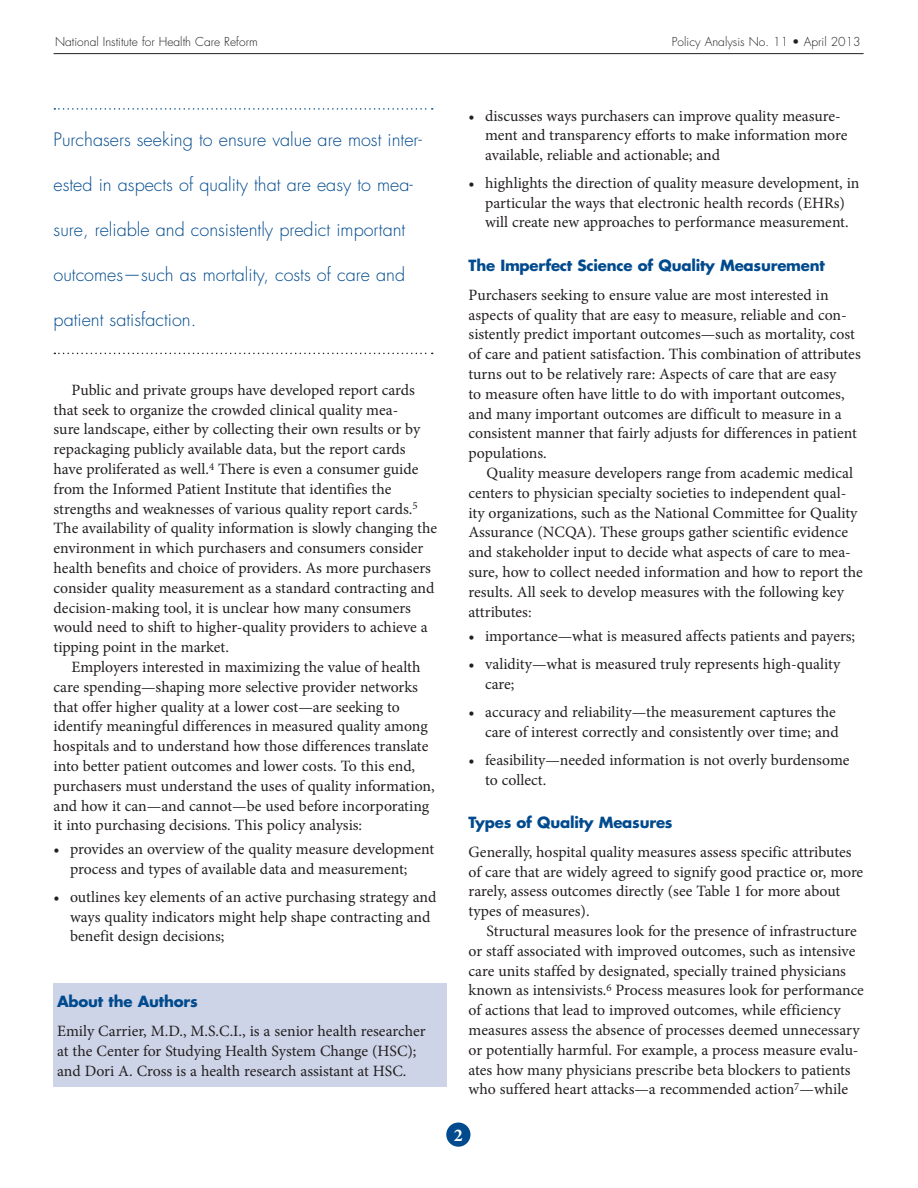
<style>
.page{position:relative;width:918px;height:1188px;background:#fff}
.page>*{position:absolute;margin:0;border:0;box-sizing:border-box;transform-origin:0 0}
.Callout{font:300 18px "Futura Std";color:#004a8d}
.t1{font:700 18px "Minion Pro";color:#fff}
.Body{font:15.75px/19.8px "Minion Pro";color:#231f20}
.Body_No_Indent{font:15.75px/19.8px "Minion Pro";letter-spacing:-.005em;color:#231f20}
.Body_Head{font:700 15px "Futura Std";letter-spacing:-.015em;color:#004a8d}
.t2{font:300 12px "Futura Std";color:#231f20}
</style>
<div class="page">
<div style="left:446px;top:1123px;width:24px;height:24px;background:#004a8d;border-radius:50%"></div>
<hr style="left:54px;top:53px;width:810px;height:1px;background:#231f20">
<svg style="left:54px;top:108px;width:379px;height:2px"></svg>
<svg style="left:54px;top:353px;width:379px;height:1px"></svg>
<div style="left:53px;top:983px;width:393px;height:104px;background:#cdd4e7"></div>
<p class="t2" style="left:55px;top:34px;width:204px">National Institute for Health Care Reform</p>
<p class="t2" style="left:672px;top:34px;width:190px">Policy Analysis No. 11 • April 2013</p>
<p class="Callout" style="left:54px;top:128px;width:370px">Purchasers seeking to ensure value are most inter-</p>
<p class="Callout" style="left:54px;top:173px;width:361px">ested in aspects of quality that are easy to mea-</p>
<p class="Callout" style="left:54px;top:218px;width:353px">sure, reliable and consistently predict important</p>
<p class="Callout" style="left:54px;top:263px;width:353px">outcomes—such as mortality, costs of care and</p>
<p class="Callout" style="left:54px;top:308px;width:144px">patient satisfaction.</p>
<p class="Body" style="left:54px;top:380px;width:385px;text-indent:18px">Public and private groups have developed report cards that seek to organize the crowded clinical quality mea-<br>sure landscape, either by collecting their own results or by repackaging publicly available data, but the report cards have proliferated as well.<sup>4</sup> There is even a consumer guide from the Informed Patient Institute that identifies the strengths and weaknesses of various quality report cards.<sup>5<br></sup>The availability of quality information is slowly changing the environment in which purchasers and consumers consider health benefits and choice of providers. As more purchasers consider quality measurement as a standard contracting and decision-making tool, it is unclear how many consumers would need to shift to higher-quality providers to achieve a tipping point in the market.</p>
<p class="Body" style="left:54px;top:657px;width:383px;text-indent:18px">Employers interested in maximizing the value of health care spending—shaping more selective provider networks that offer higher quality at a lower cost—are seeking to identify meaningful differences in measured quality among hospitals and to understand how those differences translate into better patient outcomes and lower costs. To this end, purchasers must understand the uses of quality information, and how it can—and cannot—be used before incorporating it into purchasing decisions. This policy analysis:</p>
<p class="Body" style="left:70px;top:840px;width:366px;text-indent:-16px">• provides an overview of the quality measure development process and types of available data and measurement;</p>
<p class="Body" style="left:70px;top:888px;width:368px;text-indent:-16px">• outlines key elements of an active purchasing strategy and ways quality indicators might help shape contracting and benefit design decisions;</p>
<p class="Body_Head" style="left:57px;top:992px;width:142px">About the Authors</p>
<p class="Body_No_Indent" style="left:57px;top:1021px;width:370px">Emily Carrier, M.D., M.S.C.I., is a senior health researcher at the Center for Studying Health System Change (HSC); and Dori A. Cross is a health research assistant at HSC.</p>
<p class="Body" style="left:485px;top:106px;width:364px;text-indent:-16px">• discusses ways purchasers can improve quality measure&shy;ment and transparency efforts to make information more available, reliable and actionable; and</p>
<p class="Body" style="left:469px;top:174px;width:392px;text-align:center">• highlights the direction of quality measure development, in particular the ways that electronic health records (EHRs)<br>will create new approaches to performance measurement.</p>
<p class="Body_Head" style="left:469px;top:255px;width:358px">The Imperfect Science of Quality Measurement</p>
<p class="Body_No_Indent" style="left:469px;top:285px;width:394px">Purchasers seeking to ensure value are most interested in aspects of quality that are easy to measure, reliable and con&shy;sistently predict important outcomes—such as mortality, cost of care and patient satisfaction. This combination of attributes turns out to be relatively rare: Aspects of care that are easy<br>to measure often have little to do with important outcomes, and many important outcomes are difficult to measure in a consistent manner that fairly adjusts for differences in patient populations.</p>
<p class="Body" style="left:469px;top:463px;width:396px;text-indent:18px">Quality measure developers range from academic medical centers to physician specialty societies to independent qual&shy;ity organizations, such as the National Committee for Quality Assurance (NCQA). These groups gather scientific evidence and stakeholder input to decide what aspects of care to mea&shy;sure, how to collect needed information and how to report the results. All seek to develop measures with the following key attributes:</p>
<p class="Body" style="left:469px;top:626px;width:388px">• importance—what is measured affects patients and payers;</p>
<p class="Body" style="left:485px;top:654px;width:357px;text-indent:-16px">• validity—what is measured truly represents high-quality care;</p>
<p class="Body" style="left:469px;top:702px;width:372px;text-align:right">• accuracy and reliability—the measurement captures the care of interest correctly and consistently over time; and</p>
<p class="Body" style="left:485px;top:750px;width:366px;text-indent:-16px">• feasibility—needed information is not overly burdensome to collect.</p>
<p class="Body_Head" style="left:469px;top:812px;width:206px">Types of Quality Measures</p>
<p class="Body_No_Indent" style="left:469px;top:842px;width:396px">Generally, hospital quality measures assess specific attributes of care that are widely agreed to signify good practice or, more rarely, assess outcomes directly (see Table 1 for more about types of measures).</p>
<p class="Body" style="left:469px;top:921px;width:397px;text-indent:18px">Structural measures look for the presence of infrastructure or staff associated with improved outcomes, such as intensive care units staffed by designated, specially trained physicians known as intensivists.<sup>6</sup> Process measures look for performance of actions that lead to improved outcomes, while efficiency measures assess the absence of processes deemed unnecessary or potentially harmful. For example, a process measure evalu&shy;ates how many physicians prescribe beta blockers to patients who suffered heart attacks—a recommended action<sup>7</sup>—while</p>
<p class="t1" style="left:454px;top:1122px;width:10px">2</p>
</div>
